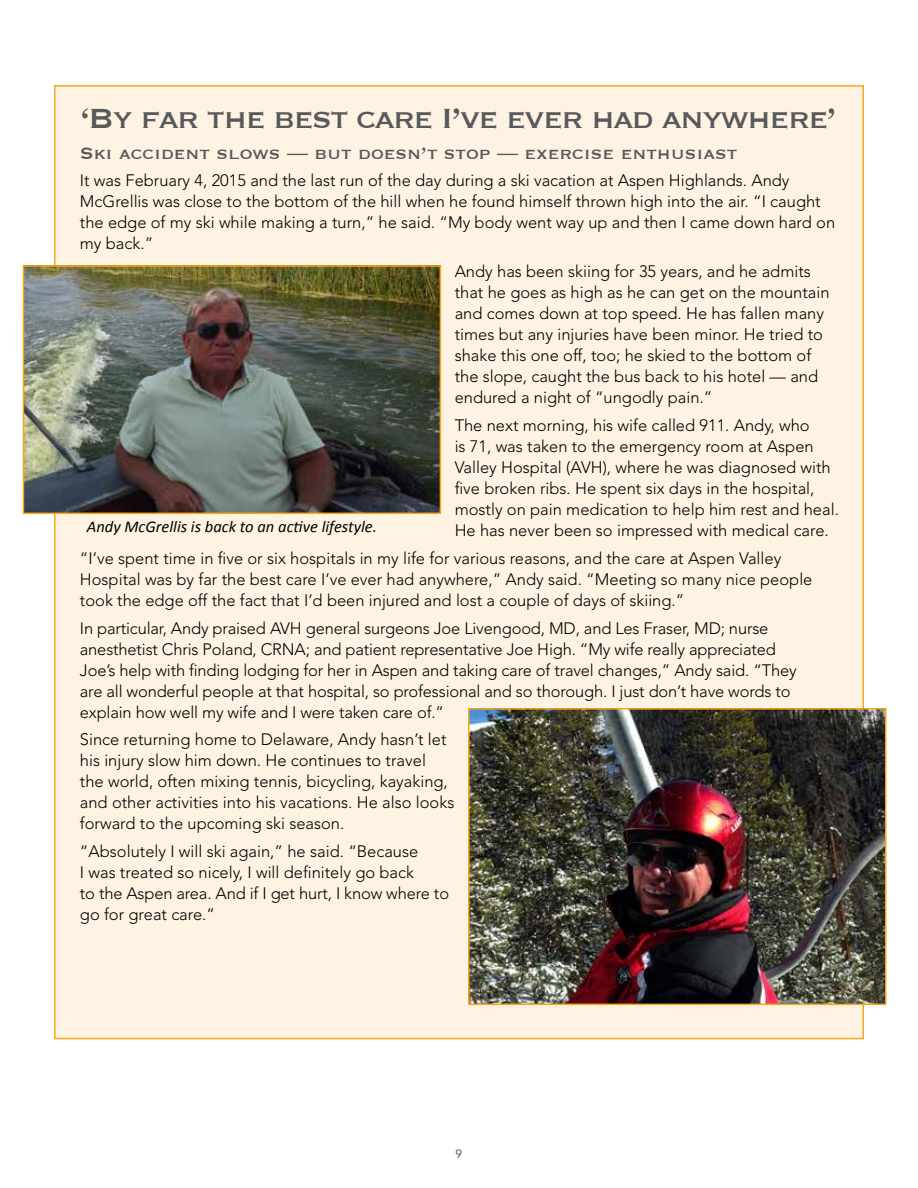
<style>
.page{position:relative;width:918px;height:1188px;background:#fff}
.page>*{position:absolute;margin:0;border:0;box-sizing:border-box;transform-origin:0 0}
.t1{font:36px "Copperplate";letter-spacing:-.045em;color:#58595b}
.t2{font:21px "Copperplate";color:#58595b}
.t3{font:300 16.5px/21px "Avenir";color:#000}
.t4{font:italic 16.5px "Calibri";color:#000}
.t5{font:12px "Avenir";color:#58595b}
</style>
<div class="page">
<div style="left:54px;top:85px;width:810px;height:954px;background:#fef3e3;border:2px solid #f5a81c"></div>
<img style="left:471px;top:711px;width:412px;height:291px">
<div style="left:468px;top:708px;width:418px;height:297px;border:2px solid #f5a81c"></div>
<img style="left:26px;top:268px;width:412px;height:243px">
<div style="left:23px;top:265px;width:418px;height:249px;border:2px solid #f5a81c"></div>
<h1 class="t1" style="left:80px;top:95px;width:758px">‘By far the best care I’ve ever had anywhere’</h1>
<p class="t2" style="left:80px;top:139px;width:659px">Ski accident slows — but doesn’t stop — exercise enthusiast</p>
<p class="t3" style="left:80px;top:170px;width:757px">It was February 4, 2015 and the last run of the day during a ski vacation at Aspen Highlands. Andy McGrellis was close to the bottom of the hill when he found himself thrown high into the air. “I caught the edge of my ski while making a turn,” he said. “My body went way up and then I came down hard on my back. ”</p>
<p class="t3" style="left:455px;top:261px;width:376px">Andy has been skiing for 35 years, and he admits that he goes as high as he can get on the mountain and comes down at top speed. He has fallen many times but any injuries have been minor. He tried to shake this one off, too; he skied to the bottom of the slope, caught the bus back to his hotel — and endured a night of “ungodly pain. ”</p>
<p class="t3" style="left:455px;top:415px;width:383px">The next morning, his wife called 911. Andy, who<br>is 71, was taken to the emergency room at Aspen Valley Hospital (AVH), where he was diagnosed with five broken ribs. He spent six days in the hospital, mostly on pain medication to help him rest and heal.<br>He has never been so impressed with medical care.</p>
<p class="t3" style="left:80px;top:548px;width:734px">“I’ve spent time in five or six hospitals in my life for various reasons, and the care at Aspen Valley<br>Hospital was by far the best care I’ve ever had anywhere,” Andy said. “Meeting so many nice people took the edge off the fact that I’d been injured and lost a couple of days of skiing. ”</p>
<p class="t3" style="left:80px;top:617px;width:718px">In particular, Andy praised AVH general surgeons Joe Livengood, MD, and Les Fraser, MD; nurse anesthetist Chris Poland, CRNA; and patient representative Joe High. “My wife really appreciated Joe’s help with finding lodging for her in Aspen and taking care of travel changes,” Andy said. “They are all wonderful people at that hospital, so professional and so thorough. I just don’t have words to explain how well my wife and I were taken care of. ”</p>
<p class="t3" style="left:80px;top:729px;width:376px">Since returning home to Delaware, Andy hasn’t let his injury slow him down. He continues to travel<br>the world, often mixing tennis, bicycling, kayaking, and other activities into his vacations. He also looks forward to the upcoming ski season.</p>
<p class="t3" style="left:80px;top:841px;width:371px">“Absolutely I will ski again,” he said. “Because<br>I was treated so nicely, I will definitely go back<br>to the Aspen area. And if I get hurt, I know where to go for great care. ”</p>
<p class="t4" style="left:87px;top:516px;width:291px">Andy McGrellis is back to an active lifestyle.</p>
<p class="t5" style="left:456px;top:1147px;width:8px">9</p>
</div>
